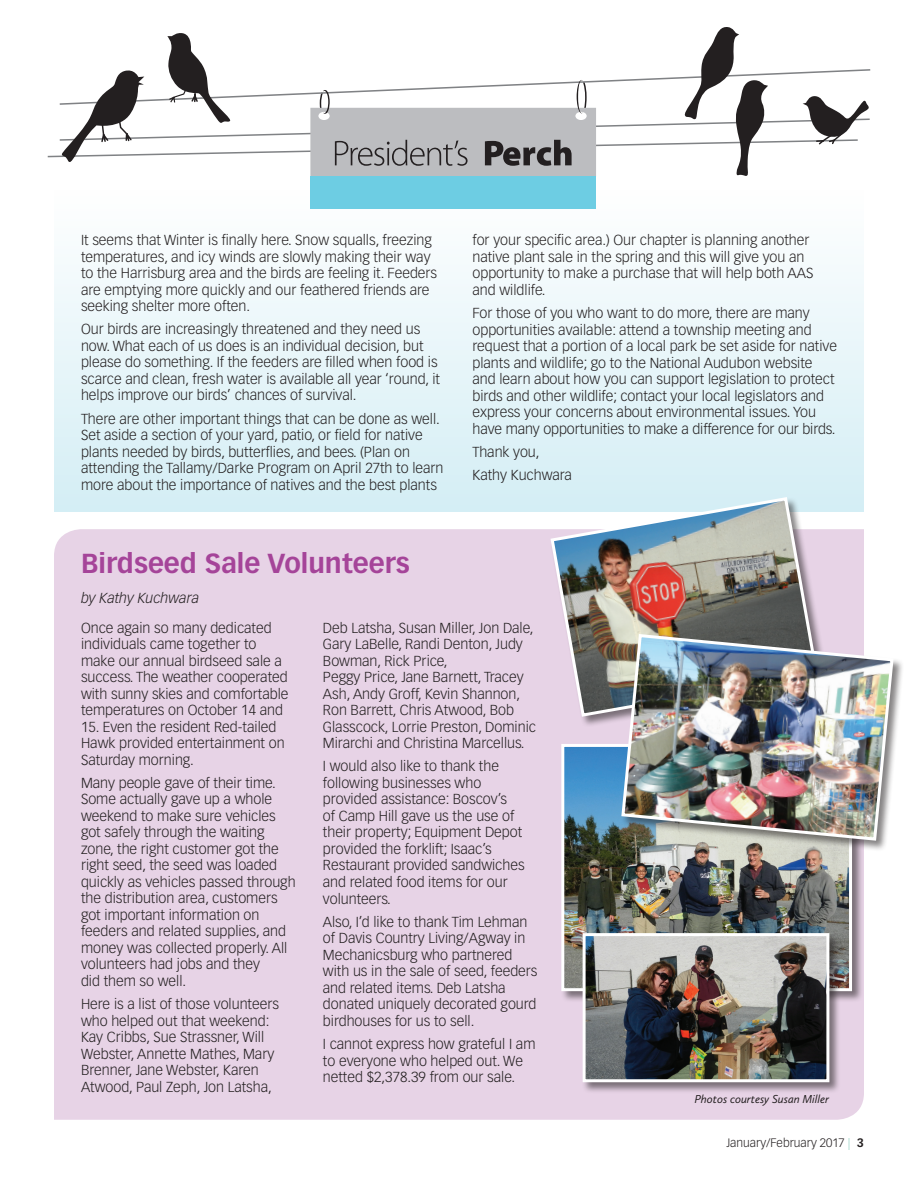
<style>
.page{position:relative;width:918px;height:1188px;background:#fff}
.page>*{position:absolute;margin:0;border:0;box-sizing:border-box;transform-origin:0 0}
.t1{font:700 27px "Vectora LT Std";color:#a54499}
.t2{font:300 14.25px/16.5px "Vectora LT Std";color:#231f20}
.t3{font:italic 300 14.25px "Vectora LT Std";color:#231f20}
.t4{font:italic 12px "Calluna Sans";letter-spacing:-.005em;color:#231f20}
.t5{font:300 12px "Vectora LT Std";color:#231f20}
.s1{color:#8ecec2}
.s2{font-weight:700}
</style>
<div class="page">
<div style="left:54px;top:190px;width:810px;height:322px;background:linear-gradient(to bottom,#fefefe,#d4eef5)"></div>
<div style="left:310px;top:177px;width:286px;height:32px;background:#6dcde3"></div>
<svg style="left:48px;top:27px;width:822px;height:150px"></svg>
<div style="left:54px;top:529px;width:810px;height:591px;background:#e7d3e6"></div>
<div style="left:550px;top:497px;width:279px;height:231px;background:#231f20;opacity:.55"></div>
<img style="left:549px;top:495px;width:271px;height:223px">
<div style="left:561px;top:743px;width:303px;height:259px;background:#231f20;opacity:.55"></div>
<img style="left:565px;top:748px;width:283px;height:239px">
<div style="left:561px;top:744px;width:291px;height:247px;border:3px solid #fff"></div>
<div style="left:621px;top:634px;width:284px;height:218px;background:#231f20;opacity:.55"></div>
<img style="left:620px;top:632px;width:275px;height:210px">
<div style="left:582px;top:932px;width:259px;height:162px;background:#231f20;opacity:.55"></div>
<img style="left:587px;top:937px;width:238px;height:141px">
<div style="left:583px;top:933px;width:246px;height:149px;border:3px solid #fff"></div>
<p class="t2" style="left:81px;top:232px;width:358px">It seems that Winter is finally here. Snow squalls, freezing temperatures, and icy winds are slowly making their way to the Harrisburg area and the birds are feeling it. Feeders are emptying more quickly and our feathered friends are seeking shelter more often.</p>
<p class="t2" style="left:81px;top:321px;width:361px">Our birds are increasingly threatened and they need us now. What each of us does is an individual decision, but please do something. If the feeders are filled when food is scarce and clean, fresh water is available all year ‘round, it helps improve our birds’ chances of survival.</p>
<p class="t2" style="left:81px;top:411px;width:364px">There are other important things that can be done as well.<br>Set aside a section of your yard, patio, or field for native plants needed by birds, butterflies, and bees. (Plan on attending the Tallamy/Darke Program on April 27th to learn more about the importance of natives and the best plants</p>
<p class="t2" style="left:473px;top:232px;width:342px">for your specific area.) Our chapter is planning another native plant sale in the spring and this will give you an opportunity to make a purchase that will help both AAS and wildlife.</p>
<p class="t2" style="left:473px;top:305px;width:366px">For those of you who want to do more, there are many opportunities available: attend a township meeting and request that a portion of a local park be set aside for native plants and wildlife; go to the National Audubon website and learn about how you can support legislation to protect birds and other wildlife; contact your local legislators and express your concerns about environmental issues. You have many opportunities to make a difference for our birds.</p>
<p class="t2" style="left:473px;top:440px;width:101px;line-height:23.2px">Thank you,<br>Kathy Kuchwara</p>
<h1 class="t1" style="left:81px;top:547px;width:330px">Birdseed Sale Volunteers</h1>
<p class="t3" style="left:81px;top:589px;width:120px">by Kathy Kuchwara</p>
<p class="t2" style="left:81px;top:620px;width:209px">Once again so many dedicated individuals came together to make our annual birdseed sale a success. The weather cooperated with sunny skies and comfortable temperatures on October 14 and</p>
<p class="t2" style="left:81px;top:719px;width:205px">15. Even the resident Red-tailed<br>Hawk provided entertainment on<br>Saturday morning.</p>
<p class="t2" style="left:81px;top:775px;width:216px">Many people gave of their time.<br>Some actually gave up a whole weekend to make sure vehicles got safely through the waiting zone, the right customer got the right seed, the seed was loaded quickly as vehicles passed through the distribution area, customers got important information on feeders and related supplies, and money was collected properly. All volunteers had jobs and they<br>did them so well.</p>
<p class="t2" style="left:81px;top:996px;width:200px">Here is a list of those volunteers who helped out that weekend:<br>Kay Cribbs, Sue Strassner, Will<br>Webster, Annette Mathes, Mary<br>Brenner, Jane Webster, Karen<br>Atwood, Paul Zeph, Jon Latsha,</p>
<p class="t2" style="left:323px;top:620px;width:215px">Deb Latsha, Susan Miller, Jon Dale,<br>Gary LaBelle, Randi Denton, Judy<br>Bowman, Rick Price,<br>Peggy Price, Jane Barnett, Tracey<br>Ash, Andy Groff, Kevin Shannon,<br>Ron Barrett, Chris Atwood, Bob<br>Glasscock, Lorrie Preston, Dominic<br>Mirarchi and Christina Marcellus.</p>
<p class="t2" style="left:323px;top:758px;width:203px">I would also like to thank the following businesses who provided assistance: Boscov’s<br>of Camp Hill gave us the use of their property; Equipment Depot provided the forklift; Isaac’s<br>Restaurant provided sandwiches and related food items for our volunteers.</p>
<p class="t2" style="left:323px;top:914px;width:216px">Also, I’d like to thank Tim Lehman of Davis Country Living/Agway in<br>Mechanicsburg who partnered with us in the sale of seed, feeders and related items. Deb Latsha donated uniquely decorated gourd birdhouses for us to sell.</p>
<p class="t2" style="left:323px;top:1036px;width:214px">I cannot express how grateful I am to everyone who helped out. We netted $2,378.39 from our sale.</p>
<p class="t4" style="left:695px;top:1091px;width:136px">Photos courtesy Susan Miller</p>
<p class="t5" style="left:727px;top:1136px;width:139px">January/February 2017 <span class="s1">|</span> <span class="s2">3</span></p>
</div>
